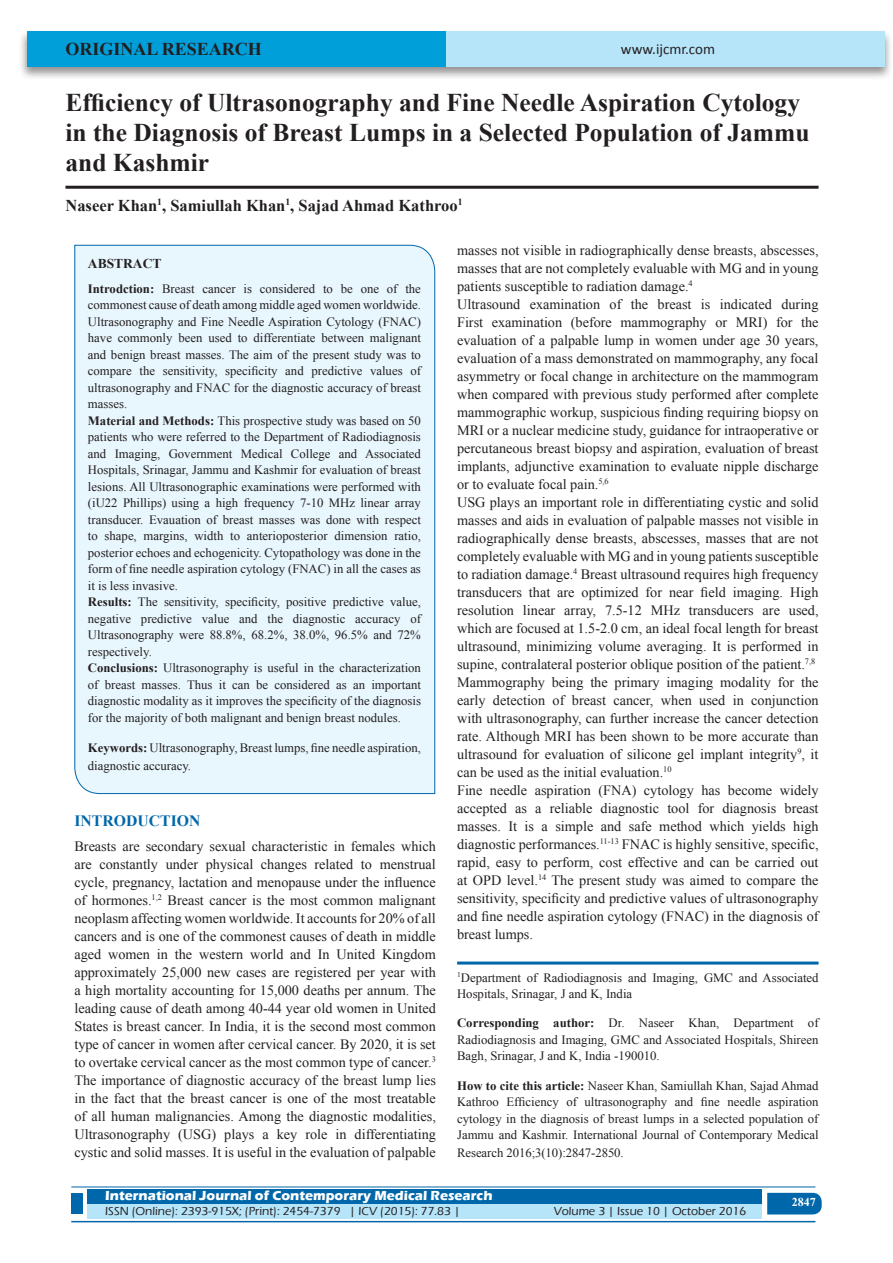
<style>
.page{position:relative;width:893px;height:1263px;background:#fff}
.page>*{position:absolute;margin:0;border:0;box-sizing:border-box;transform-origin:0 0}
.A_Title_New{font:700 25.5px/30px "Times New Roman";color:#231f20}
.AT_new{font:700 18px "Times New Roman";color:#231f20}
.AU-New{font:700 16.5px "Times New Roman";color:#231f20}
.t1{font:700 15.75px "Times New Roman";color:#0067aa}
.t2{font:15px "Calibri";color:#231f20}
.TX_New{font:14.25px/18px "Times New Roman";color:#231f20;text-align:justify}
.t3{font:700 13.5px "Eras ITC";color:#fff}
.t4{font:700 13.5px "Times New Roman";color:#231f20}
.HTC_new{font:12.75px/16.5px "Times New Roman";color:#231f20}
.Corresponding{font:12.75px/16.5px "Times New Roman";color:#231f20;text-align:justify}
.Affi_New{font:12.75px/16.5px "Times New Roman";color:#231f20}
.t5{font:500 12px "Eras ITC";color:#231f20}
.t6{font:700 12px "Times New Roman";color:#fff}
.s1{font-weight:700}
</style>
<div class="page">
<div style="left:19px;top:29px;width:874px;height:52px;background:#231f20;opacity:.5"></div>
<div style="left:27px;top:31px;width:858px;height:35px;background:#b6e4f9"></div>
<div style="left:27px;top:31px;width:419px;height:35px;background:#009fda"></div>
<div style="left:87px;top:1189px;width:674px;height:15px;background:#0067aa"></div>
<div style="left:87px;top:1204px;width:674px;height:15px;background:#b6e4f9"></div>
<svg style="left:767px;top:1193px;width:55px;height:21px"></svg>
<hr style="left:71px;top:1186px;width:744px;height:1px;background:#0067aa">
<hr style="left:71px;top:1221px;width:744px;height:1px;background:#0067aa">
<div style="left:71px;top:1193px;width:12px;height:21px;background:#0067aa"></div>
<hr style="left:65px;top:186px;width:754px;height:3px;background:#231f20">
<div style="left:74px;top:244px;width:361px;height:550px;background:#e8f6fd"></div>
<hr style="left:457px;top:961px;width:362px;height:3px;background:#0067aa">
<p class="AT_new" style="left:65px;top:36px;width:198px">ORIGINAL RESEARCH</p>
<p class="t2" style="left:621px;top:40px;width:96px">www.ijcmr.com</p>
<p class="A_Title_New" style="left:65px;top:87px;width:746px">Efficiency of Ultrasonography and Fine Needle Aspiration Cytology in the Diagnosis of Breast Lumps in a Selected Population of Jammu and Kashmir</p>
<p class="AU-New" style="left:65px;top:194px;width:399px">Naseer Khan<sup>1</sup>, Samiullah Khan<sup>1</sup>, Sajad Ahmad Kathroo<sup>1</sup></p>
<p class="t4" style="left:88px;top:254px;width:75px">ABSTRACT</p>
<p class="HTC_new" style="left:88px;top:280px;width:335px"><span class="s1">Introdction:</span> Breast cancer is considered to be one of the commonest cause of death among middle aged women worldwide.<br>Ultrasonography and Fine Needle Aspiration Cytology (FNAC) have commonly been used to differentiate between malignant and benign breast masses. The aim of the present study was to compare the sensitivity, specificity and predictive values of ultrasonography and FNAC for the diagnostic accuracy of breast masses.<br><span class="s1">Material and Methods:</span> This prospective study was based on 50 patients who were referred to the Department of Radiodiagnosis and Imaging, Government Medical College and Associated Hospitals, Srinagar, Jammu and Kashmir for evaluation of breast lesions. All Ultrasonographic examinations were performed with (iU22 Phillips) using a high frequency 7-10 MHz linear array transducer. Evauation of breast masses was done with respect to shape, margins, width to anterioposterior dimension ratio, posterior echoes and echogenicity. Cytopathology was done in the form of fine needle aspiration cytology (FNAC) in all the cases as it is less invasive.<br><span class="s1">Results:</span> The sensitivity, specificity, positive predictive value, negative predictive value and the diagnostic accuracy of Ultrasonography were 88.8%, 68.2%, 38.0%, 96.5% and 72% respectively.<br><span class="s1">Conclusions:</span> Ultrasonography is useful in the characterization of breast masses. Thus it can be considered as an important diagnostic modality as it improves the specificity of the diagnosis for the majority of both malignant and benign breast nodules.</p>
<p class="HTC_new" style="left:88px;top:739px;width:335px;line-height:18px"><span class="s1">Keywords:</span> Ultrasonography, Breast lumps, fine needle aspiration, diagnostic accuracy.</p>
<h1 class="t1" style="left:74px;top:810px;width:127px">INTRODUCTION</h1>
<p class="TX_New" style="left:74px;top:836px;width:363px">Breasts are secondary sexual characteristic in females which are constantly under physical changes related to menstrual cycle, pregnancy, lactation and menopause under the influence of hormones.<sup>1,2</sup> Breast cancer is the most common malignant neoplasm affecting women worldwide. It accounts for 20% of all cancers and is one of the commonest causes of death in middle aged women in the western world and In United Kingdom approximately 25,000 new cases are registered per year with a high mortality accounting for 15,000 deaths per annum. The leading cause of death among 40-44 year old women in United States is breast cancer. In India, it is the second most common type of cancer in women after cervical cancer. By 2020, it is set to overtake cervical cancer as the most common type of cancer.<sup>3</sup></p>
<p class="TX_New" style="left:74px;top:1070px;width:363px">The importance of diagnostic accuracy of the breast lump lies in the fact that the breast cancer is one of the most treatable of all human malignancies. Among the diagnostic modalities, Ultrasonography (USG) plays a key role in differentiating cystic and solid masses. It is useful in the evaluation of palpable</p>
<p class="TX_New" style="left:457px;top:241px;width:363px">masses not visible in radiographically dense breasts, abscesses, masses that are not completely evaluable with MG and in young patients susceptible to radiation damage.<sup>4</sup></p>
<p class="TX_New" style="left:457px;top:295px;width:363px">Ultrasound examination of the breast is indicated during First examination (before mammography or MRI) for the evaluation of a palpable lump in women under age 30 years, evaluation of a mass demonstrated on mammography, any focal asymmetry or focal change in architecture on the mammogram when compared with previous study performed after complete mammographic workup, suspicious finding requiring biopsy on MRI or a nuclear medicine study, guidance for intraoperative or percutaneous breast biopsy and aspiration, evaluation of breast implants, adjunctive examination to evaluate nipple discharge or to evaluate focal pain.<sup>5,6</sup></p>
<p class="TX_New" style="left:457px;top:493px;width:363px">USG plays an important role in differentiating cystic and solid masses and aids in evaluation of palpable masses not visible in radiographically dense breasts, abscesses, masses that are not completely evaluable with MG and in young patients susceptible to radiation damage.<sup>4</sup> Breast ultrasound requires high frequency transducers that are optimized for near field imaging. High resolution linear array, 7.5-12 MHz transducers are used, which are focused at 1.5-2.0 cm, an ideal focal length for breast ultrasound, minimizing volume averaging. It is performed in supine, contralateral posterior oblique position of the patient.<sup>7,8</sup></p>
<p class="TX_New" style="left:457px;top:673px;width:363px">Mammography being the primary imaging modality for the early detection of breast cancer, when used in conjunction with ultrasonography, can further increase the cancer detection rate. Although MRI has been shown to be more accurate than ultrasound for evaluation of silicone gel implant integrity<sup>9</sup>, it can be used as the initial evaluation.<sup>10</sup></p>
<p class="TX_New" style="left:457px;top:781px;width:363px">Fine needle aspiration (FNA) cytology has become widely accepted as a reliable diagnostic tool for diagnosis breast masses. It is a simple and safe method which yields high diagnostic performances.<sup>11-13</sup> FNAC is highly sensitive, specific, rapid, easy to perform, cost effective and can be carried out at OPD level.<sup>14</sup> The present study was aimed to compare the sensitivity, specificity and predictive values of ultrasonography and fine needle aspiration cytology (FNAC) in the diagnosis of breast lumps.</p>
<p class="Affi_New" style="left:457px;top:969px;width:363px"><sup>1</sup>Department of Radiodiagnosis and Imaging, GMC and Associated<br>Hospitals, Srinagar, J and K, India</p>
<p class="Corresponding" style="left:457px;top:1014px;width:363px"><span class="s1">Corresponding author:</span> Dr. Naseer Khan, Department of Radiodiagnosis and Imaging, GMC and Associated Hospitals, Shireen Bagh, Srinagar, J and K, India -190010.</p>
<p class="HTC_new" style="left:457px;top:1077px;width:363px;text-align:justify"><span class="s1">How to cite this article:</span> Naseer Khan, Samiullah Khan, Sajad Ahmad Kathroo Efficiency of ultrasonography and fine needle aspiration cytology in the diagnosis of breast lumps in a selected population of Jammu and Kashmir. International Journal of Contemporary Medical</p>
<p class="HTC_new" style="left:457px;top:1144px;width:168px">Research 2016;3(10):2847-2850.</p>
<p class="t3" style="left:105px;top:1188px;width:389px">International Journal of Contemporary Medical Research</p>
<p class="t5" style="left:105px;top:1204px;width:356px">ISSN (Online): 2393-915X; (Print): 2454-7379 | ICV (2015): 77.83 |</p>
<p class="t5" style="left:554px;top:1204px;width:194px">Volume 3 | Issue 10 | October 2016</p>
<h4 class="t6" style="left:792px;top:1194px;width:25px">2847</h4>
</div>
